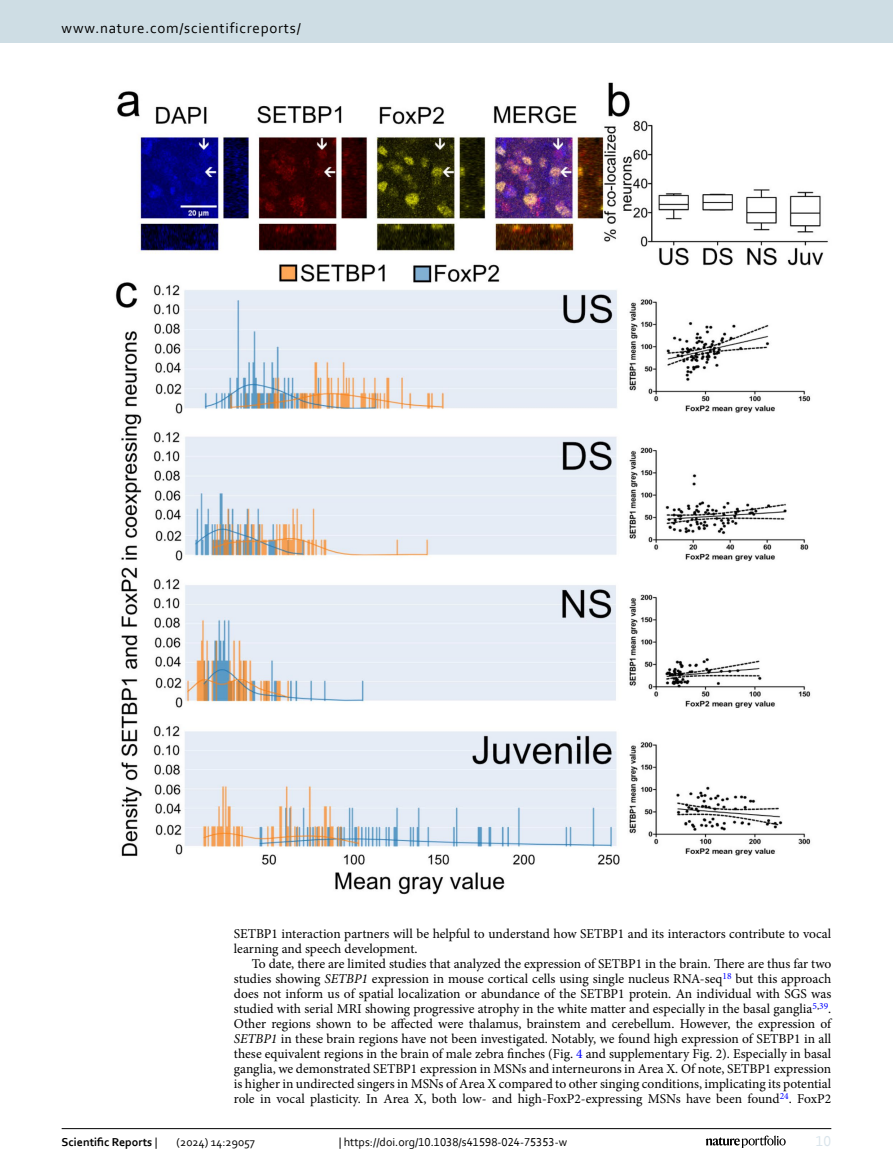
<style>
.page{position:relative;width:893px;height:1174px;background:#fff}
.page>*{position:absolute;margin:0;border:0;box-sizing:border-box;transform-origin:0 0}
.t1{font:15px "Corbel";letter-spacing:.05em;color:#000}
.t2{font:15px "Corbel";color:#d9e4eb}
.Body_Text_Indent{font:13.5px/15px "Minion Pro";letter-spacing:-.005em;color:#000}
.t3{font:12px "Corbel";color:#000}
.t4{font:700 12px "Corbel";color:#000}
.s1{font-style:italic}
.s2{color:#00f}
.s3{font-weight:400}
</style>
<div class="page">
<img style="left:115px;top:82px;width:713px;height:813px">
<hr style="left:62px;top:1128px;width:769px;height:1px;background:#000">
<svg style="left:706px;top:1135px;width:80px;height:12px"></svg>
<div style="left:0;top:0;width:893px;height:43px;background:#cedde4"></div>
<p class="t1" style="left:62px;top:18px;width:241px">www.nature.com/scientificreports/</p>
<p class="Body_Text_Indent" style="left:234px;top:926px;width:599px">SETBP1 interaction partners will be helpful to understand how SETBP1 and its interactors contribute to vocal learning and speech development.</p>
<p class="Body_Text_Indent" style="left:234px;top:956px;width:599px;text-align:justify;text-indent:18px">To date, there are limited studies that analyzed the expression of SETBP1 in the brain. There are thus far two studies showing <span class="s1">SETBP1</span> expression in mouse cortical cells using single nucleus RNA-seq<sup>18</sup> but this approach does not inform us of spatial localization or abundance of the SETBP1 protein. An individual with SGS was studied with serial MRI showing progressive atrophy in the white matter and especially in the basal ganglia<sup>5</sup><sup>,</sup><sup>39</sup>.<br>Other regions shown to be affected were thalamus, brainstem and cerebellum. However, the expression of <span class="s1">SETBP1</span> in these brain regions have not been investigated. Notably, we found high expression of SETBP1 in all these equivalent regions in the brain of male zebra finches (Fig. <span class="s2">4</span> and supplementary Fig. 2). Especially in basal ganglia, we demonstrated SETBP1 expression in MSNs and interneurons in Area X. Of note, SETBP1 expression is higher in undirected singers in MSNs of Area X compared to other singing conditions, implicating its potential role in vocal plasticity. In Area X, both low- and high-FoxP2-expressing MSNs have been found<sup>24</sup>. FoxP2</p>
<p class="t4" style="left:62px;top:1134px;width:97px">Scientific Reports <span class="s3">|</span></p>
<p class="t3" style="left:177px;top:1134px;width:80px">(2024) 14:29057</p>
<p class="t3" style="left:339px;top:1134px;width:230px">| https://doi.org/10.1038/s41598-024-75353-w</p>
<p class="t2" style="left:816px;top:1132px;width:17px">10</p>
</div>
